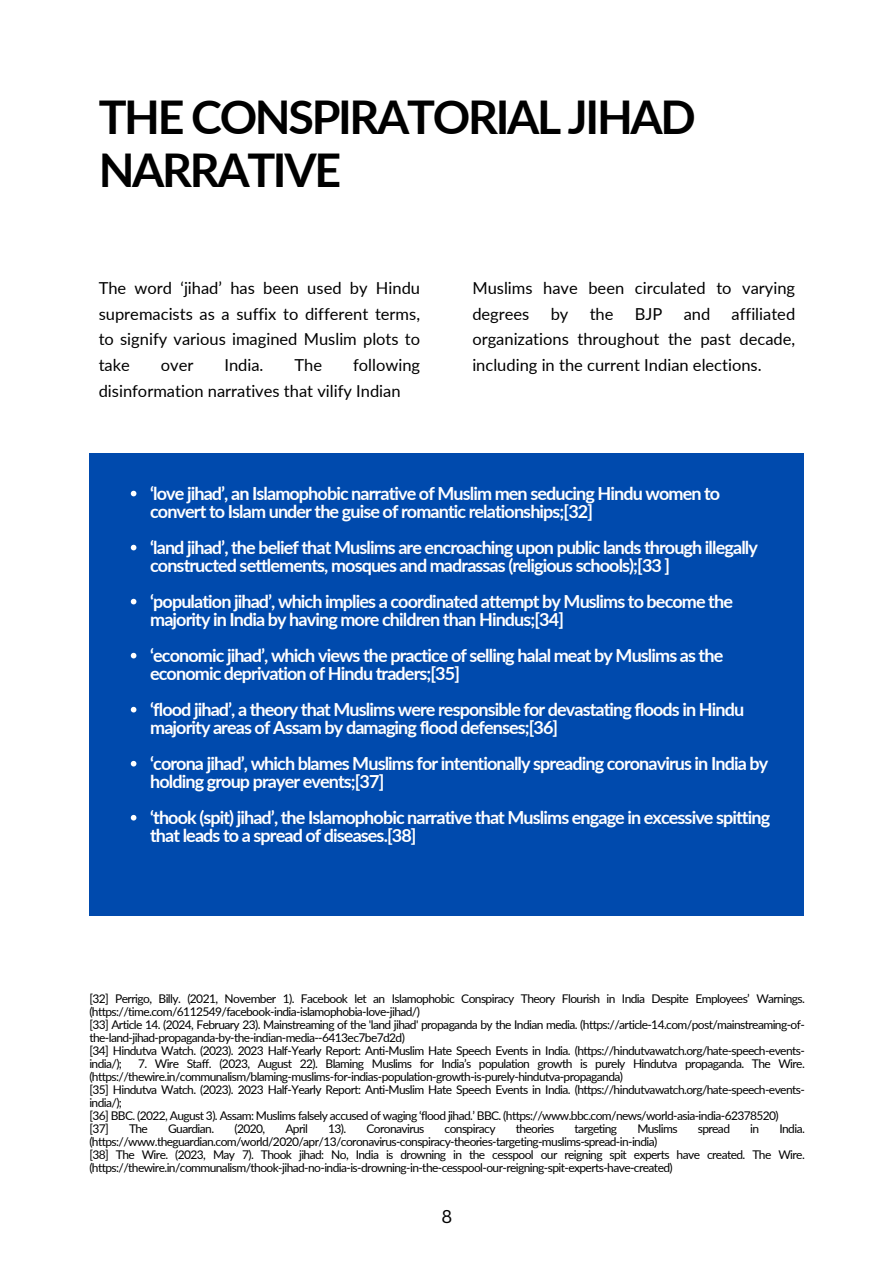
<style>
.page{position:relative;width:894px;height:1264px;background:#fff}
.page>*{position:absolute;margin:0;border:0;box-sizing:border-box;transform-origin:0 0}
.t1{font:700 46.5px/52.8px "Lato";letter-spacing:-.05em;color:#000}
.t2{font:700 18px/18px "Lato";letter-spacing:-.05em;color:#fff}
.t3{font:18px "Canva Sans";color:#000}
.t4{font:16.5px/25.8px "Lato";color:#000;text-align:justify}
.t5{font:12px/13px "Lato";letter-spacing:-.05em;color:#000}
</style>
<div class="page">
<div style="left:89px;top:452px;width:714px;height:463px;background:#004aad"></div>
<svg style="left:131px;top:491px;width:5px;height:5px"></svg>
<svg style="left:131px;top:545px;width:5px;height:5px"></svg>
<svg style="left:131px;top:599px;width:5px;height:5px"></svg>
<svg style="left:131px;top:653px;width:5px;height:5px"></svg>
<svg style="left:131px;top:707px;width:5px;height:5px"></svg>
<svg style="left:131px;top:761px;width:5px;height:5px"></svg>
<svg style="left:131px;top:815px;width:5px;height:5px"></svg>
<h1 class="t1" style="left:99px;top:90px;width:598px">THE CONSPIRATORIAL JIHAD<br>NARRATIVE</h1>
<h2 class="t4" style="left:99px;top:274px;width:323px">The word ‘jihad’ has been used by Hindu supremacists as a suffix to different terms, to signify various imagined Muslim plots to take</h2>
<h2 class="t4" style="left:99px;top:352px;width:323px;text-indent:254px">following disinformation narratives that vilify Indian</h2>
<h2 class="t4" style="left:161px;top:352px;width:34px">over</h2>
<h2 class="t4" style="left:224px;top:352px;width:41px">India.</h2>
<h2 class="t4" style="left:294px;top:352px;width:29px">The</h2>
<p class="t4" style="left:472px;top:274px;width:324px">Muslims have been circulated to varying degrees</p>
<p class="t4" style="left:472px;top:300px;width:324px;text-indent:259px">affiliated organizations throughout the past decade, including in the current Indian elections.</p>
<p class="t4" style="left:550px;top:300px;width:19px">by</p>
<p class="t4" style="left:589px;top:300px;width:25px">the</p>
<p class="t4" style="left:634px;top:300px;width:29px">BJP</p>
<p class="t4" style="left:683px;top:300px;width:28px">and</p>
<h2 class="t2" style="left:150px;top:484px;width:571px">‘love jihad’, an Islamophobic narrative of Muslim men seducing Hindu women to convert to Islam under the guise of romantic relationships;[32]</h2>
<p class="t2" style="left:150px;top:538px;width:609px">‘land jihad’, the belief that Muslims are encroaching upon public lands through illegally constructed settlements, mosques and madrassas (religious schools);[33 ]</p>
<p class="t2" style="left:150px;top:592px;width:584px">‘population jihad’, which implies a coordinated attempt by Muslims to become the majority in India by having more children than Hindus;[34]</p>
<p class="t2" style="left:150px;top:646px;width:574px">‘economic jihad’, which views the practice of selling halal meat by Muslims as the economic deprivation of Hindu traders;[35]</p>
<p class="t2" style="left:150px;top:700px;width:595px">‘flood jihad’, a theory that Muslims were responsible for devastating floods in Hindu majority areas of Assam by damaging flood defenses;[36]</p>
<p class="t2" style="left:150px;top:754px;width:619px">‘corona jihad’, which blames Muslims for intentionally spreading coronavirus in India by holding group prayer events;[37]</p>
<p class="t2" style="left:150px;top:808px;width:621px">‘thook (spit) jihad’, the Islamophobic narrative that Muslims engage in excessive spitting that leads to a spread of diseases.[38]</p>
<p class="t5" style="left:89px;top:991px;width:716px">[32] Perrigo, Billy. (2021, November 1). Facebook let an Islamophobic Conspiracy Theory Flourish in India Despite Employees’ Warnings. (https://time.com/6112549/facebook-india-islamophobia-love-jihad/)</p>
<p class="t5" style="left:89px;top:1017px;width:716px">[33] Article 14. (2024, February 23). Mainstreaming of the 'land jihad' propaganda by the Indian media. (https://article-14.com/post/mainstreaming-of&shy;the-land-jihad-propaganda-by-the-indian-media--6413ec7be7d2d)</p>
<p class="t5" style="left:89px;top:1043px;width:716px">[34] Hindutva Watch. (2023). 2023 Half-Yearly Report: Anti-Muslim Hate Speech Events in India. (https://hindutvawatch.org/hate-speech-events&shy;india/);</p>
<p class="t5" style="left:89px;top:1056px;width:716px;text-indent:49px">7. Wire Staff. (2023, August 22). Blaming Muslims for India’s population growth is purely Hindutva propaganda. The Wire. (https://thewire.in/communalism/blaming-muslims-for-indias-population-growth-is-purely-hindutva-propaganda)</p>
<p class="t5" style="left:89px;top:1082px;width:716px">[35] Hindutva Watch. (2023). 2023 Half-Yearly Report: Anti-Muslim Hate Speech Events in India. (https://hindutvawatch.org/hate-speech-events&shy;india/);</p>
<p class="t5" style="left:89px;top:1108px;width:690px">[36] BBC. (2022, August 3). Assam: Muslims falsely accused of waging ‘flood jihad.’ BBC. (https://www.bbc.com/news/world-asia-india-62378520)</p>
<p class="t5" style="left:89px;top:1121px;width:21px">[37]</p>
<p class="t5" style="left:129px;top:1121px;width:20px">The</p>
<p class="t5" style="left:168px;top:1121px;width:48px">Guardian.</p>
<p class="t5" style="left:234px;top:1121px;width:32px">(2020,</p>
<p class="t5" style="left:285px;top:1121px;width:24px">April</p>
<p class="t5" style="left:328px;top:1121px;width:20px">13).</p>
<p class="t5" style="left:366px;top:1121px;width:59px">Coronavirus</p>
<p class="t5" style="left:444px;top:1121px;width:52px">conspiracy</p>
<p class="t5" style="left:515px;top:1121px;width:40px">theories</p>
<p class="t5" style="left:574px;top:1121px;width:44px">targeting</p>
<p class="t5" style="left:637px;top:1121px;width:42px">Muslims</p>
<p class="t5" style="left:697px;top:1121px;width:34px">spread</p>
<p class="t5" style="left:750px;top:1121px;width:10px">in</p>
<p class="t5" style="left:779px;top:1121px;width:27px">India.</p>
<p class="t5" style="left:89px;top:1134px;width:569px">(https://www.theguardian.com/world/2020/apr/13/coronavirus-conspiracy-theories-targeting-muslims-spread-in-india)</p>
<p class="t5" style="left:89px;top:1147px;width:716px">[38] The Wire. (2023, May 7). Thook jihad: No, India is drowning in the cesspool our reigning spit experts have created. The Wire. (https://thewire.in/communalism/thook-jihad-no-india-is-drowning-in-the-cesspool-our-reigning-spit-experts-have-created)</p>
<p class="t3" style="left:441px;top:1203px;width:12px">8</p>
</div>
